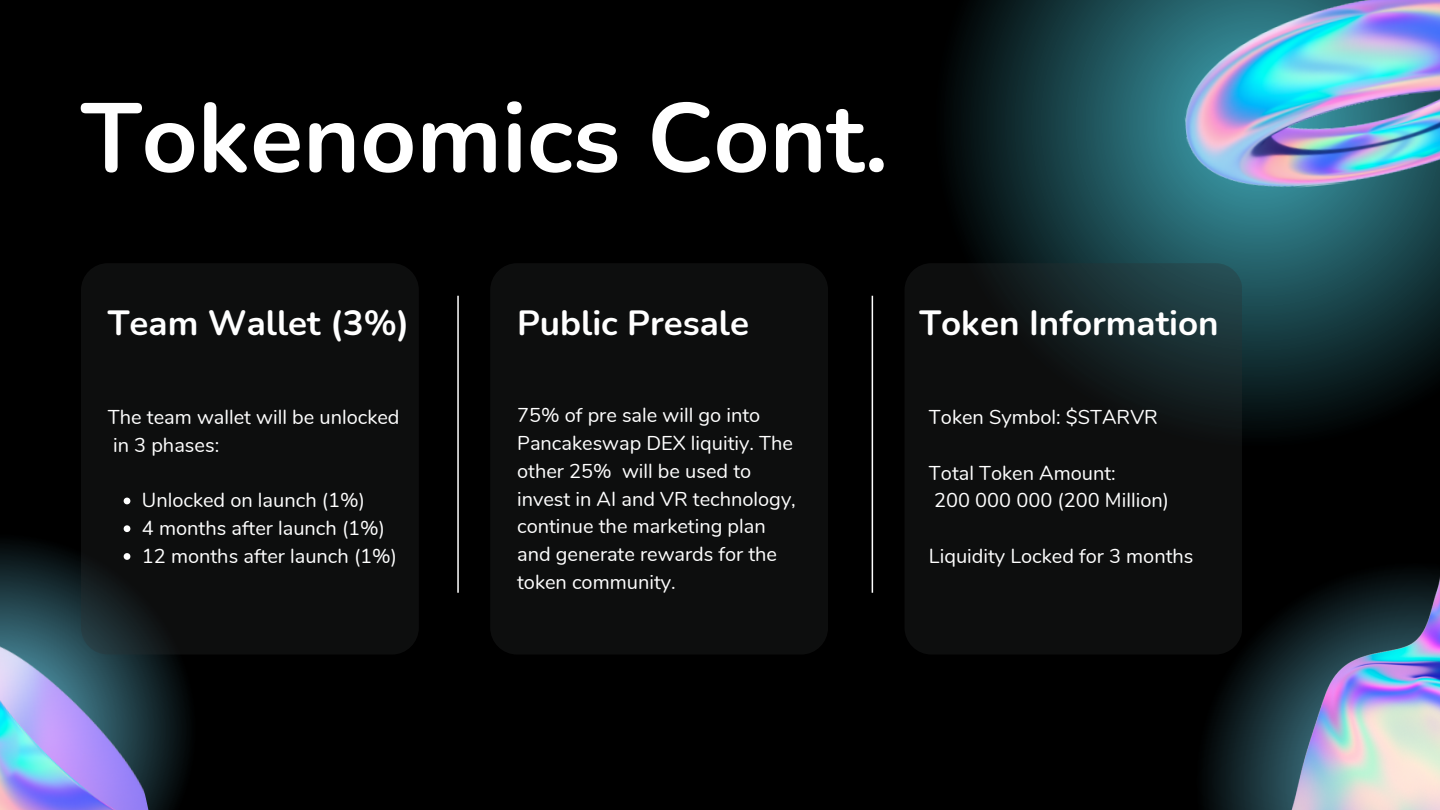
<style>
.page{position:relative;width:1440px;height:810px;background:#000}
.page>*{position:absolute;margin:0;border:0;box-sizing:border-box;transform-origin:0 0}
.t1{font:700 97.6px "Nunito";color:#fff}
.t2{font:700 35px "Nunito";color:#fff}
.t3{font:20px/27.8px "Nunito";color:#fff}
</style>
<div class="page">
<svg style="left:905px;top:0;width:535px;height:430px"></svg>
<svg style="left:0;top:543px;width:187px;height:267px"></svg>
<div style="left:81px;top:263px;width:337px;height:392px;background:#0d0e0e;border-radius:27px"></div>
<hr style="left:457px;top:296px;width:2px;height:297px;background:#fff">
<div style="left:490px;top:263px;width:337px;height:392px;background:#0d0e0e;border-radius:27px"></div>
<hr style="left:872px;top:296px;width:1px;height:297px;background:#fff">
<svg style="left:1207px;top:667px;width:35px;height:143px"></svg>
<svg style="left:905px;top:263px;width:337px;height:392px;fill:#0d0e0e"></svg>
<img style="left:1175px;top:0;width:265px;height:198px">
<img style="left:0;top:616px;width:153px;height:194px">
<img style="left:1242px;top:573px;width:198px;height:237px">
<svg style="left:124px;top:498px;width:6px;height:6px"></svg>
<svg style="left:124px;top:525px;width:6px;height:7px"></svg>
<svg style="left:124px;top:553px;width:6px;height:7px"></svg>
<h1 class="t1" style="left:81px;top:73px;width:809px">Tokenomics Cont.</h1>
<h2 class="t2" style="left:108px;top:300px;width:303px">Team Wallet (3%)</h2>
<h2 class="t2" style="left:517px;top:300px;width:233px">Public Presale</h2>
<h2 class="t2" style="left:919px;top:300px;width:301px">Token Information</h2>
<p class="t3" style="left:108px;top:404px;width:293px">The team wallet will be unlocked in 3 phases:</p>
<p class="t3" style="left:142px;top:487px;width:257px">Unlocked on launch (1%)<br>4 months after launch (1%)<br>12 months after launch (1%)</p>
<p class="t3" style="left:517px;top:402px;width:280px">75% of pre sale will go into<br>Pancakeswap DEX liquitiy. The other 25% will be used to invest in AI and VR technology, continue the marketing plan and generate rewards for the token community.</p>
<p class="t3" style="left:929px;top:404px;width:230px">Token Symbol: $STARVR</p>
<p class="t3" style="left:929px;top:459px;width:242px">Total Token Amount:<br>200 000 000 (200 Million)</p>
<p class="t3" style="left:929px;top:542px;width:266px">Liquidity Locked for 3 months</p>
</div>
